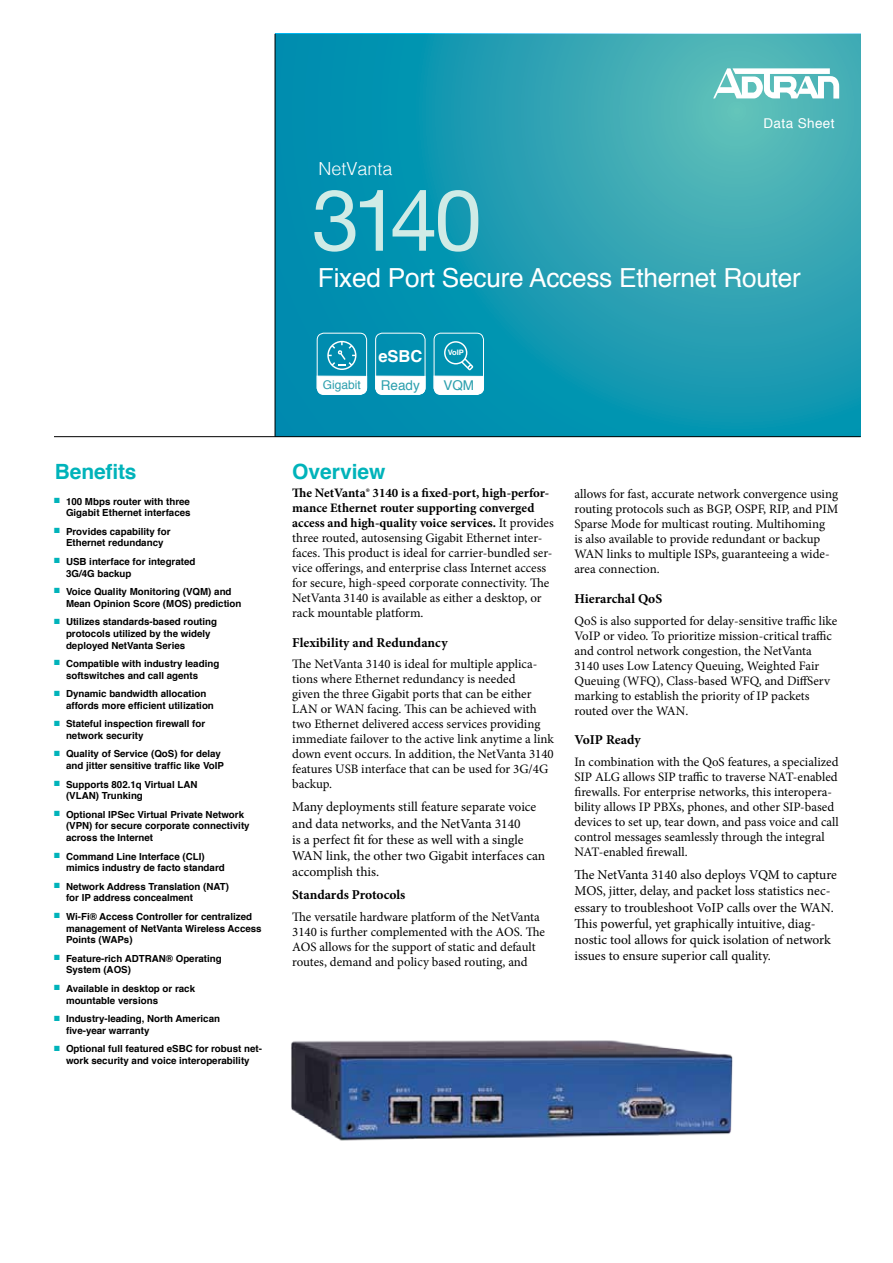
<style>
.page{position:relative;width:893px;height:1263px;background:#fff}
.page>*{position:absolute;margin:0;border:0;box-sizing:border-box;transform-origin:0 0}
.t1{font:85.5px "Helvetica Neue";color:#d0ebe6}
.t2{font:26.25px "Helvetica";letter-spacing:-.01em;color:#fff}
.t3{font:700 21px "Helvetica";color:#00b3ba}
.t4{font:300 18px "Helvetica";color:#fff}
.t5{font:700 16.5px "Helvetica";color:#fff}
.t6{font:13.5px/16.2px "Minion Pro";color:#000}
.t7{font:700 13.5px "Minion Pro";color:#000}
.t8{font:13.5px "Helvetica";letter-spacing:.03em;color:#fff}
.t9{font:13.5px "Helvetica";color:#2b9fad}
.t10{font:12.9px/15px "Minion Pro";color:#000}
.t11{font:12px "Helvetica";color:#2b9fad}
.t12{font:700 9.75px/11.7px "Helvetica";color:#000}
.t13{font:700 7.5px "Helvetica";color:#fff}
.s1{font-weight:700}
</style>
<div class="page">
<svg style="left:276px;top:34px;width:585px;height:402px;background:#1f9db2"></svg>
<svg style="left:713px;top:68px;width:126px;height:31px"></svg>
<hr style="left:54px;top:436px;width:807px;height:1px;background:#000">
<hr style="left:275px;top:34px;width:1px;height:403px;background:#000">
<div style="left:375px;top:333px;width:50px;height:61px;border:1px solid #fff;border-radius:7px"></div>
<svg style="left:375px;top:376px;width:50px;height:19px"></svg>
<div style="left:434px;top:333px;width:50px;height:61px;border:1px solid #fff;border-radius:7px"></div>
<svg style="left:434px;top:376px;width:50px;height:19px"></svg>
<svg style="left:444px;top:341px;width:29px;height:29px"></svg>
<img style="left:291px;top:1040px;width:442px;height:101px">
<div style="left:317px;top:333px;width:50px;height:61px;border:1px solid #fff;border-radius:7px"></div>
<svg style="left:317px;top:376px;width:50px;height:19px"></svg>
<svg style="left:327px;top:341px;width:29px;height:29px"></svg>
<h3 class="t3" style="left:55px;top:455px;width:83px">Benefits</h3>
<p class="t12" style="left:54px;top:495px;width:138px;text-align:right"><sup>■</sup> 100 Mbps router with three<br>Gigabit Ethernet interfaces</p>
<p class="t12" style="left:54px;top:525px;width:118px;text-align:center"><sup>■</sup> Provides capability for<br>Ethernet redundancy</p>
<p class="t12" style="left:66px;top:556px;width:131px;text-indent:-12px"><sup>■</sup> USB interface for integrated<br>3G/4G backup</p>
<p class="t12" style="left:66px;top:586px;width:177px;text-indent:-12px"><sup>■</sup> Voice Quality Monitoring (VQM) and<br>Mean Opinion Score (MOS) prediction</p>
<p class="t12" style="left:66px;top:616px;width:153px;text-indent:-12px"><sup>■</sup> Utilizes standards-based routing protocols utilized by the widely deployed NetVanta Series</p>
<p class="t12" style="left:66px;top:658px;width:155px;text-indent:-12px"><sup>■</sup> Compatible with industry leading softswitches and call agents</p>
<p class="t12" style="left:66px;top:688px;width:149px;text-indent:-12px"><sup>■</sup> Dynamic bandwidth allocation affords more efficient utilization</p>
<p class="t12" style="left:66px;top:718px;width:141px;text-indent:-12px"><sup>■</sup> Stateful inspection firewall for network security</p>
<p class="t12" style="left:66px;top:748px;width:160px;text-indent:-12px"><sup>■</sup> Quality of Service (QoS) for delay and jitter sensitive traffic like VoIP</p>
<p class="t12" style="left:66px;top:778px;width:133px;text-indent:-12px"><sup>■</sup> Supports 802.1q Virtual LAN (VLAN) Trunking</p>
<p class="t12" style="left:66px;top:809px;width:185px;text-indent:-12px"><sup>■</sup> Optional IPSec Virtual Private Network (VPN) for secure corporate connectivity across the Internet</p>
<p class="t12" style="left:66px;top:850px;width:160px;text-indent:-12px"><sup>■</sup> Command Line Interface (CLI) mimics industry de facto standard</p>
<p class="t12" style="left:66px;top:881px;width:165px;text-indent:-12px"><sup>■</sup> Network Address Translation (NAT) for IP address concealment</p>
<p class="t12" style="left:66px;top:911px;width:197px;text-indent:-12px"><sup>■</sup> Wi-Fi® Access Controller for centralized management of NetVanta Wireless Access<br>Points (WAPs)</p>
<p class="t12" style="left:66px;top:953px;width:157px;text-indent:-12px"><sup>■</sup> Feature-rich ADTRAN® Operating<br>System (AOS)</p>
<p class="t12" style="left:66px;top:983px;width:131px;text-indent:-12px"><sup>■</sup> Available in desktop or rack mountable versions</p>
<p class="t12" style="left:66px;top:1013px;width:156px;text-indent:-12px"><sup>■</sup> Industry-leading, North American five-year warranty</p>
<p class="t12" style="left:54px;top:1043px;width:210px;text-align:center"><sup>■</sup> Optional full featured eSBC for robust net&shy;work security and voice interoperability</p>
<h3 class="t4" style="left:318px;top:153px;width:76px">NetVanta</h3>
<h1 class="t1" style="left:312px;top:159px;width:172px">3140</h1>
<p class="t8" style="left:763px;top:112px;width:73px">Data Sheet</p>
<h2 class="t2" style="left:318px;top:258px;width:484px">Fixed Port Secure Access Ethernet Router</h2>
<p class="t11" style="left:323px;top:376px;width:40px">Gigabit</p>
<p class="t5" style="left:378px;top:343px;width:46px">eSBC</p>
<p class="t9" style="left:381px;top:375px;width:41px">Ready</p>
<p class="t13" style="left:448px;top:347px;width:18px">VoIP</p>
<p class="t9" style="left:443px;top:375px;width:32px">VQM</p>
<h3 class="t3" style="left:292px;top:454px;width:95px">Overview</h3>
<p class="t10" style="left:292px;top:485px;width:263px"><span class="s1">The NetVanta® 3140 is a fixed-port, high-perfor&shy;mance Ethernet router supporting converged access and high-quality voice services.</span> It provides three routed, autosensing Gigabit Ethernet inter&shy;faces. This product is ideal for carrier-bundled ser&shy;vice offerings, and enterprise class Internet access for secure, high-speed corporate connectivity. The NetVanta 3140 is available as either a desktop, or rack mountable platform.</p>
<p class="t7" style="left:292px;top:633px;width:157px">Flexibility and Redundancy</p>
<p class="t10" style="left:292px;top:657px;width:263px">The NetVanta 3140 is ideal for multiple applica&shy;tions where Ethernet redundancy is needed<br>given the three Gigabit ports that can be either LAN or WAN facing. This can be achieved with two Ethernet delivered access services providing immediate failover to the active link anytime a link down event occurs. In addition, the NetVanta 3140 features USB interface that can be used for 3G/4G backup.</p>
<p class="t6" style="left:292px;top:799px;width:255px">Many deployments still feature separate voice and data networks, and the NetVanta 3140<br>is a perfect fit for these as well with a single WAN link, the other two Gigabit interfaces can accomplish this.</p>
<p class="t7" style="left:292px;top:885px;width:115px">Standards Protocols</p>
<p class="t10" style="left:292px;top:909px;width:254px">The versatile hardware platform of the NetVanta 3140 is further complemented with the AOS. The AOS allows for the support of static and default routes, demand and policy based routing, and</p>
<p class="t10" style="left:574px;top:487px;width:265px">allows for fast, accurate network convergence using routing protocols such as BGP, OSPF, RIP, and PIM Sparse Mode for multicast routing. Multihoming<br>is also available to provide redundant or backup WAN links to multiple ISPs, guaranteeing a wide&shy;area connection.</p>
<p class="t7" style="left:574px;top:589px;width:89px">Hierarchal QoS</p>
<p class="t10" style="left:574px;top:613px;width:264px">QoS is also supported for delay-sensitive traffic like VoIP or video. To prioritize mission-critical traffic and control network congestion, the NetVanta 3140 uses Low Latency Queuing, Weighted Fair Queuing (WFQ), Class-based WFQ, and DiffServ marking to establish the priority of IP packets routed over the WAN.</p>
<p class="t7" style="left:574px;top:731px;width:68px">VoIP Ready</p>
<p class="t10" style="left:574px;top:755px;width:266px">In combination with the QoS features, a specialized SIP ALG allows SIP traffic to traverse NAT-enabled firewalls. For enterprise networks, this interopera&shy;bility allows IP PBXs, phones, and other SIP-based devices to set up, tear down, and pass voice and call control messages seamlessly through the integral NAT-enabled firewall.</p>
<p class="t6" style="left:574px;top:867px;width:264px">The NetVanta 3140 also deploys VQM to capture MOS, jitter, delay, and packet loss statistics nec&shy;essary to troubleshoot VoIP calls over the WAN.<br>This powerful, yet graphically intuitive, diag&shy;nostic tool allows for quick isolation of network issues to ensure superior call quality.</p>
</div>
